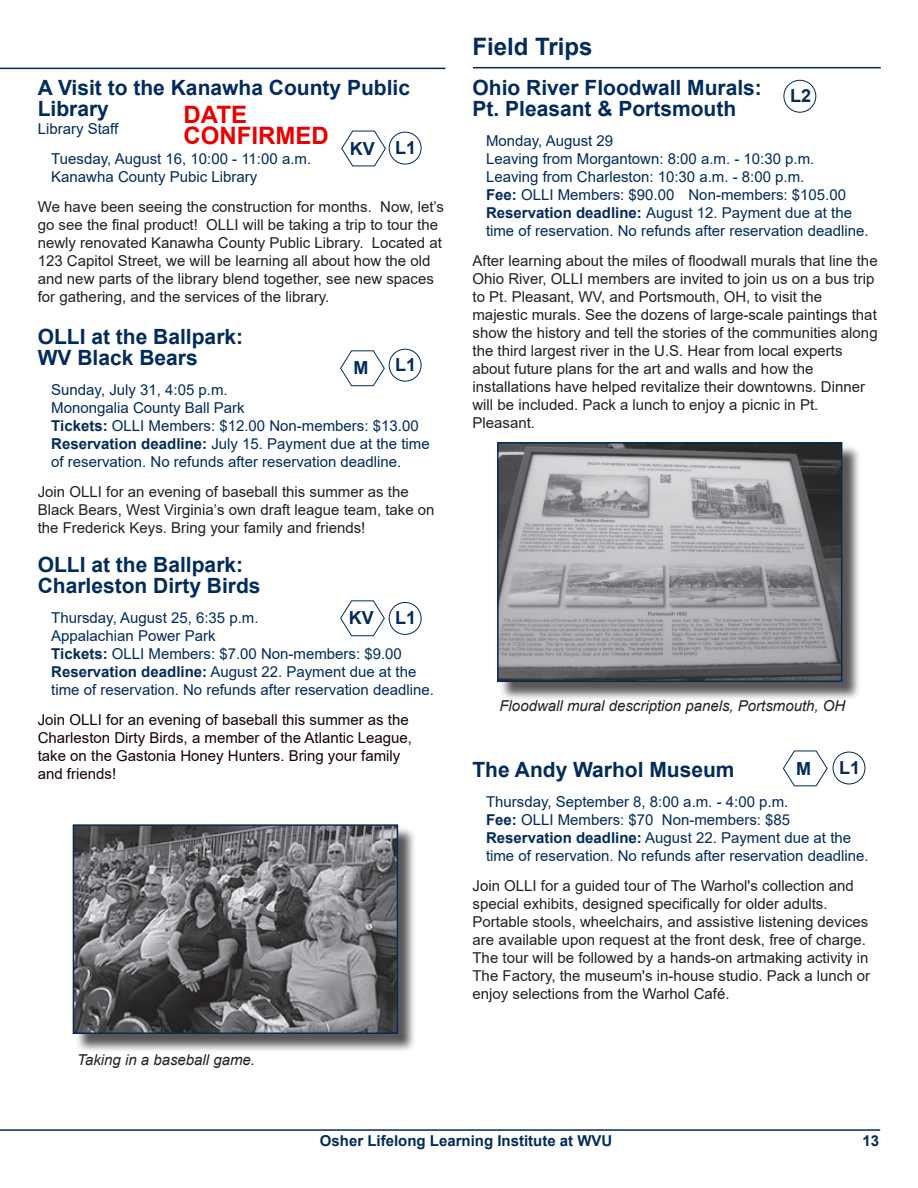
<style>
.page{position:relative;width:918px;height:1188px;background:#fff}
.page>*{position:absolute;margin:0;border:0;box-sizing:border-box;transform-origin:0 0}
.Heading_1{font:700 24px/21px "Arial";color:#e90000}
.Heading_1-2{font:700 24px "Arial";color:#002b5c}
.Heading_1-3{font:700 21px/21px "Arial";color:#002b5c}
.Heading_1-4{font:700 18px "Arial";color:#002b5c}
.Heading_1-5{font:15px/18px "Arial";color:#231f20}
.Heading_1-6{font:15px/18px "Arial";color:#002b5c}
.Heading_1-7{font:15px/18px "Arial";color:#170000}
.Heading_1-8{font:italic 15px "Arial";color:#231f20}
.t1{font:700 15px "Arial";color:#002b5c}
.s1{font-weight:700}
</style>
<div class="page">
<hr style="left:0;top:68px;width:446px;height:1px;background:#002e5c">
<hr style="left:0;top:1129px;width:880px;height:2px;background:#002b5c">
<hr style="left:473px;top:67px;width:408px;height:1px;background:#002b5c">
<svg style="left:340px;top:600px;width:45px;height:36px"></svg>
<svg style="left:341px;top:130px;width:45px;height:37px"></svg>
<div style="left:389px;top:349px;width:32px;height:33px;border:1px solid #002b5c;border-radius:50%"></div>
<div style="left:389px;top:602px;width:32px;height:33px;border:1px solid #002b5c;border-radius:50%"></div>
<div style="left:389px;top:132px;width:32px;height:32px;border:1px solid #002b5c;border-radius:50%"></div>
<div style="left:784px;top:80px;width:32px;height:33px;border:1px solid #002b5c;border-radius:50%"></div>
<div style="left:833px;top:752px;width:32px;height:32px;border:1px solid #002b5c;border-radius:50%"></div>
<svg style="left:783px;top:750px;width:45px;height:37px"></svg>
<svg style="left:340px;top:350px;width:45px;height:36px"></svg>
<div style="left:499px;top:444px;width:362px;height:257px;background:#231f20;opacity:.75"></div>
<img style="left:500px;top:445px;width:339px;height:234px">
<div style="left:497px;top:442px;width:345px;height:240px;border:2px solid #002b5c"></div>
<div style="left:75px;top:827px;width:342px;height:226px;background:#231f20;opacity:.75"></div>
<img style="left:76px;top:827px;width:319px;height:204px">
<div style="left:73px;top:824px;width:325px;height:210px;border:2px solid #002b5c"></div>
<p class="Heading_1-3" style="left:38px;top:78px;width:374px">A Visit to the Kanawha County Public<br>Library</p>
<p class="Heading_1-6" style="left:38px;top:120px;width:82px">Library Staff</p>
<p class="Heading_1-6" style="left:51px;top:150px;width:261px">Tuesday, August 16, 10:00 - 11:00 a.m.<br>Kanawha County Pubic Library</p>
<p class="Heading_1-5" style="left:38px;top:198px;width:408px">We have been seeing the construction for months. Now, let’s go see the final product! OLLI will be taking a trip to tour the newly renovated Kanawha County Public Library. Located at 123 Capitol Street, we will be learning all about how the old and new parts of the library blend together, see new spaces for gathering, and the services of the library.</p>
<p class="Heading_1-3" style="left:38px;top:327px;width:207px">OLLI at the Ballpark:</p>
<p class="Heading_1-3" style="left:38px;top:348px;width:161px">WV Black Bears</p>
<p class="Heading_1-6" style="left:51px;top:381px;width:178px">Sunday, July 31, 4:05 p.m.</p>
<p class="Heading_1-6" style="left:51px;top:399px;width:195px">Monongalia County Ball Park</p>
<p class="Heading_1-6" style="left:51px;top:417px;width:369px"><span class="s1">Tickets:</span> OLLI Members: $12.00 Non-members: $13.00</p>
<p class="Heading_1-6" style="left:51px;top:435px;width:380px"><span class="s1">Reservation deadline:</span> July 15. Payment due at the time</p>
<p class="Heading_1-6" style="left:51px;top:453px;width:352px">of reservation. No refunds after reservation deadline.</p>
<p class="Heading_1-5" style="left:38px;top:483px;width:373px">Join OLLI for an evening of baseball this summer as the</p>
<p class="Heading_1-5" style="left:38px;top:501px;width:398px">Black Bears, West Virginia’s own draft league team, take on the Frederick Keys. Bring your family and friends!</p>
<p class="Heading_1-3" style="left:38px;top:555px;width:207px">OLLI at the Ballpark:</p>
<p class="Heading_1-3" style="left:38px;top:576px;width:224px">Charleston Dirty Birds</p>
<p class="Heading_1-6" style="left:51px;top:609px;width:209px">Thursday, August 25, 6:35 p.m.</p>
<p class="Heading_1-6" style="left:51px;top:627px;width:166px">Appalachian Power Park</p>
<p class="Heading_1-6" style="left:51px;top:645px;width:352px"><span class="s1">Tickets:</span> OLLI Members: $7.00 Non-members: $9.00</p>
<p class="Heading_1-6" style="left:51px;top:663px;width:384px"><span class="s1">Reservation deadline:</span> August 22. Payment due at the time of reservation. No refunds after reservation deadline.</p>
<p class="Heading_1-7" style="left:38px;top:711px;width:373px">Join OLLI for an evening of baseball this summer as the</p>
<p class="Heading_1-7" style="left:38px;top:729px;width:376px">Charleston Dirty Birds, a member of the Atlantic League, take on the Gastonia Honey Hunters. Bring your family and friends!</p>
<p class="Heading_1" style="left:184px;top:105px;width:147px">DATE<br>CONFIRMED</p>
<p class="Heading_1-4" style="left:395px;top:135px;width:23px">L1</p>
<p class="Heading_1-4" style="left:350px;top:136px;width:27px">KV</p>
<p class="Heading_1-4" style="left:395px;top:352px;width:23px">L1</p>
<p class="Heading_1-4" style="left:353px;top:355px;width:16px">M</p>
<p class="Heading_1-4" style="left:395px;top:605px;width:23px">L1</p>
<p class="Heading_1-4" style="left:349px;top:605px;width:27px">KV</p>
<p class="Heading_1-8" style="left:77px;top:1050px;width:179px">Taking in a baseball game.</p>
<p class="Heading_1-2" style="left:472px;top:30px;width:122px">Field Trips</p>
<p class="Heading_1-3" style="left:472px;top:78px;width:291px">Ohio River Floodwall Murals:<br>Pt. Pleasant &amp; Portsmouth</p>
<p class="Heading_1-6" style="left:486px;top:132px;width:129px">Monday, August 29</p>
<p class="Heading_1-6" style="left:486px;top:150px;width:330px">Leaving from Morgantown: 8:00 a.m. - 10:30 p.m.</p>
<p class="Heading_1-6" style="left:486px;top:168px;width:320px">Leaving from Charleston: 10:30 a.m. - 8:00 p.m.</p>
<p class="Heading_1-6" style="left:486px;top:186px;width:362px"><span class="s1">Fee:</span> OLLI Members: $90.00 Non-members: $105.00</p>
<p class="Heading_1-6" style="left:486px;top:204px;width:384px"><span class="s1">Reservation deadline:</span> August 12. Payment due at the time of reservation. No refunds after reservation deadline.</p>
<p class="Heading_1-5" style="left:472px;top:252px;width:407px">After learning about the miles of floodwall murals that line the Ohio River, OLLI members are invited to join us on a bus trip to Pt. Pleasant, WV, and Portsmouth, OH, to visit the majestic murals. See the dozens of large-scale paintings that show the history and tell the stories of the communities along the third largest river in the U.S. Hear from local experts about future plans for the art and walls and how the installations have helped revitalize their downtowns. Dinner will be included. Pack a lunch to enjoy a picnic in Pt.<br>Pleasant.</p>
<p class="Heading_1-4" style="left:790px;top:83px;width:23px">L2</p>
<p class="Heading_1-8" style="left:500px;top:696px;width:347px">Floodwall mural description panels, Portsmouth, OH</p>
<p class="Heading_1-4" style="left:796px;top:755px;width:16px">M</p>
<p class="Heading_1-4" style="left:839px;top:755px;width:23px">L1</p>
<p class="Heading_1-3" style="left:472px;top:759px;width:264px">The Andy Warhol Museum</p>
<p class="Heading_1-6" style="left:486px;top:792px;width:304px">Thursday, September 8, 8:00 a.m. - 4:00 p.m.</p>
<p class="Heading_1-6" style="left:486px;top:810px;width:306px"><span class="s1">Fee:</span> OLLI Members: $70 Non-members: $85</p>
<p class="Heading_1-6" style="left:486px;top:828px;width:384px"><span class="s1">Reservation deadline:</span> August 22. Payment due at the time of reservation. No refunds after reservation deadline.</p>
<p class="Heading_1-5" style="left:472px;top:876px;width:399px">Join OLLI for a guided tour of The Warhol's collection and special exhibits, designed specifically for older adults.<br>Portable stools, wheelchairs, and assistive listening devices are available upon request at the front desk, free of charge.<br>The tour will be followed by a hands-on artmaking activity in The Factory, the museum's in-house studio. Pack a lunch or enjoy selections from the Warhol Café.</p>
<p class="t1" style="left:320px;top:1130px;width:294px">Osher Lifelong Learning Institute at WVU</p>
<p class="t1" style="left:863px;top:1130px;width:18px">13</p>
</div>
